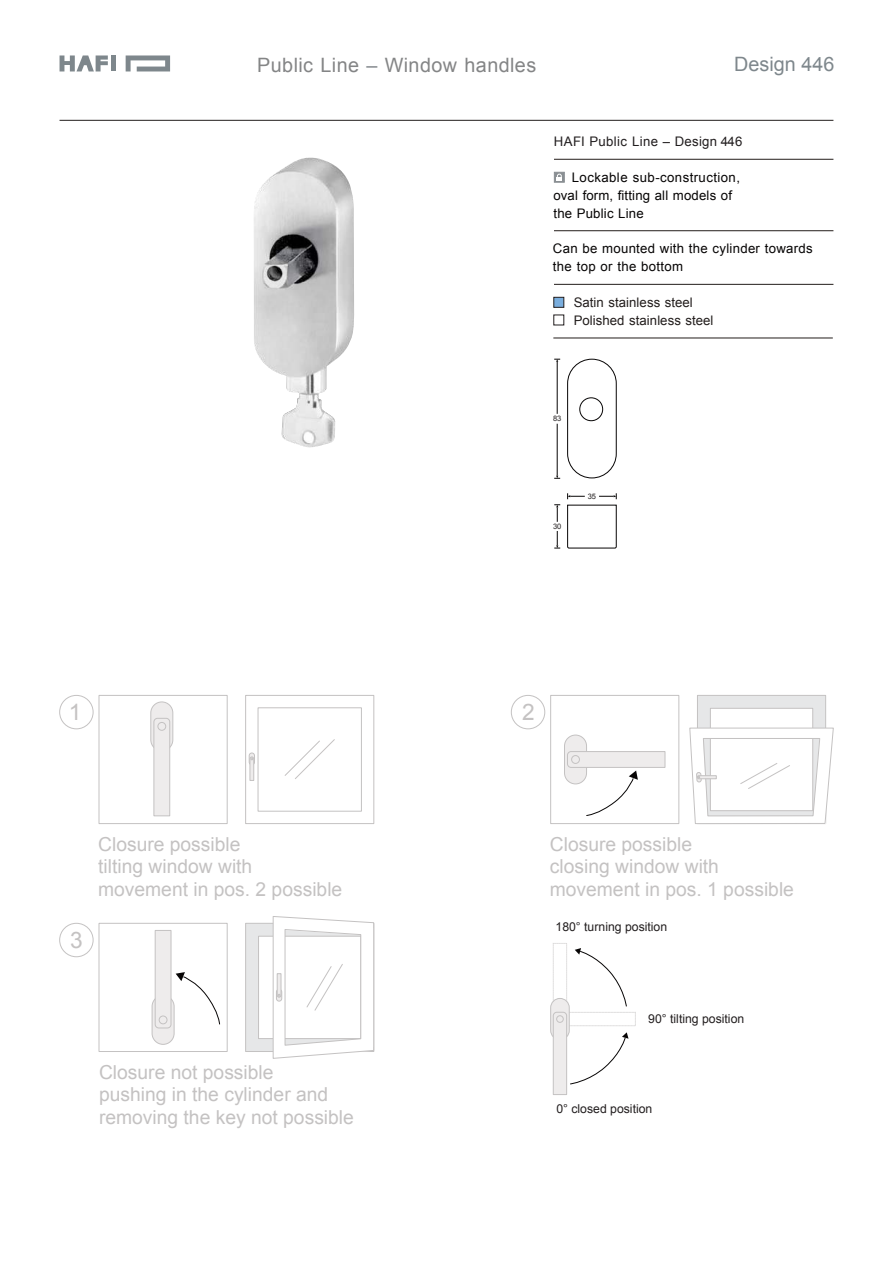
<style>
.page{position:relative;width:893px;height:1263px;background:#fff}
.page>*{position:absolute;margin:0;border:0;box-sizing:border-box;transform-origin:0 0}
.t1{font:22.65px "Arial";color:#c4c2c2}
.t2{font:19.8px "Arial";letter-spacing:.02em;color:#848586}
.t3{font:19.8px "Arial";color:#7e878c}
.t4{font:19.2px/22.8px "Arial";color:#c4c2c2}
.t5{font:13.2px/17.9px "Arial";letter-spacing:.02em;color:#070505}
.t6{font:13.2px/17.9px "Arial";letter-spacing:.005em;color:#231e1d}
.t7{font:13.2px "Arial";letter-spacing:.03em;color:#221e1f}
.t8{font:12.3px "Arial";color:#221e1f}
.t9{font:7.5px "Arial";color:#221e1f}
.s1{color:#8a8f93}
</style>
<div class="page">
<hr style="left:60px;top:120px;width:773px;height:1px;background:#231e1d">
<svg style="left:60px;top:55px;width:48px;height:16px"></svg>
<svg style="left:126px;top:55px;width:44px;height:16px"></svg>
<div style="left:111px;top:55px;width:5px;height:16px;background:#7e878c"></div>
<hr style="left:554px;top:159px;width:279px;height:1px;background:#231d1b">
<img style="left:254px;top:158px;width:100px;height:289px">
<hr style="left:554px;top:230px;width:279px;height:1px;background:#231d1b">
<hr style="left:554px;top:284px;width:279px;height:1px;background:#231d1b">
<div style="left:554px;top:172px;width:11px;height:11px;background:#8a8f93;border:1px solid #8a8f93"></div>
<svg style="left:556px;top:173px;width:6px;height:8px"></svg>
<hr style="left:553px;top:338px;width:280px;height:1px;background:#231d1b">
<div style="left:553px;top:297px;width:11px;height:11px;background:#7aaede;border:1px solid #221e1f"></div>
<hr style="left:557px;top:424px;width:1px;height:52px;background:#070505">
<hr style="left:557px;top:362px;width:1px;height:52px;background:#070505">
<svg style="left:554px;top:476px;width:6px;height:3px"></svg>
<svg style="left:554px;top:504px;width:6px;height:18px"></svg>
<svg style="left:554px;top:531px;width:6px;height:18px"></svg>
<svg style="left:567px;top:359px;width:50px;height:190px"></svg>
<div style="left:99px;top:695px;width:129px;height:129px;border:1px solid #c4c2c2"></div>
<div style="left:150px;top:701px;width:23px;height:50px;background:#eeecec;border:1px solid #c4c2c2;border-radius:11px"></div>
<svg style="left:153px;top:718px;width:17px;height:98px"></svg>
<div style="left:158px;top:722px;width:8px;height:9px;background:#eeecec;border:1px solid #c4c2c2;border-radius:50%"></div>
<div style="left:245px;top:695px;width:129px;height:129px;border:1px solid #c4c2c2"></div>
<div style="left:258px;top:707px;width:104px;height:105px;border:1px solid #c4c2c2"></div>
<svg style="left:285px;top:739px;width:50px;height:40px"></svg>
<svg style="left:249px;top:753px;width:6px;height:12px"></svg>
<svg style="left:250px;top:757px;width:4px;height:24px"></svg>
<div style="left:59px;top:695px;width:34px;height:34px;border:1px solid #c4c2c2;border-radius:50%"></div>
<div style="left:550px;top:695px;width:129px;height:129px;border:1px solid #c4c2c2"></div>
<div style="left:564px;top:735px;width:23px;height:49px;background:#eeecec;border:1px solid #c4c2c2;border-radius:11px"></div>
<svg style="left:567px;top:751px;width:99px;height:65px"></svg>
<div style="left:697px;top:695px;width:129px;height:129px;background:#e6e7e8;border:1px solid #c4c2c2"></div>
<div style="left:710px;top:708px;width:103px;height:103px;background:#fff;border:1px solid #c4c2c2"></div>
<svg style="left:689px;top:727px;width:145px;height:97px"></svg>
<div style="left:511px;top:695px;width:34px;height:34px;border:1px solid #c4c2c2;border-radius:50%"></div>
<svg style="left:550px;top:998px;width:20px;height:42px"></svg>
<svg style="left:552px;top:943px;width:84px;height:152px"></svg>
<div style="left:556px;top:1015px;width:8px;height:8px;background:#eeecec;border:1px solid #c4c2c2;border-radius:50%"></div>
<div style="left:152px;top:995px;width:22px;height:50px;background:#eeecec;border:1px solid #c4c2c2;border-radius:11px"></div>
<svg style="left:154px;top:930px;width:66px;height:99px"></svg>
<div style="left:99px;top:923px;width:129px;height:129px;border:1px solid #c4c2c2"></div>
<div style="left:245px;top:923px;width:129px;height:129px;background:#e6e7e8;border:1px solid #c4c2c2"></div>
<div style="left:258px;top:936px;width:103px;height:103px;background:#fff;border:1px solid #c4c2c2"></div>
<svg style="left:272px;top:916px;width:103px;height:143px"></svg>
<div style="left:59px;top:923px;width:34px;height:34px;border:1px solid #c4c2c2;border-radius:50%"></div>
<p class="t2" style="left:257px;top:52px;width:281px">Public Line <span class="s1">–</span> Window handles</p>
<p class="t3" style="left:734px;top:52px;width:102px">Design 446</p>
<p class="t7" style="left:554px;top:132px;width:190px">HAFI Public Line – Design 446</p>
<p class="t5" style="left:554px;top:168px;width:188px;text-indent:18px">Lockable sub-construction, oval form, 昀椀tting all models of the Public Line</p>
<p class="t5" style="left:553px;top:240px;width:261px">Can be mounted with the cylinder towards the top or the bottom</p>
<p class="t6" style="left:574px;top:294px;width:141px">Satin stainless steel<br>Polished stainless steel</p>
<p class="t9" style="left:553px;top:414px;width:10px">83</p>
<p class="t9" style="left:553px;top:521px;width:10px">30</p>
<p class="t9" style="left:588px;top:491px;width:10px">35</p>
<p class="t1" style="left:69px;top:697px;width:14px">1</p>
<p class="t1" style="left:70px;top:925px;width:14px">3</p>
<p class="t4" style="left:98px;top:833px;width:246px">Closure possible<br>tilting window with movement in pos. 2 possible</p>
<p class="t4" style="left:99px;top:1060px;width:256px">Closure not possible<br>pushing in the cylinder and removing the key not possible</p>
<p class="t1" style="left:522px;top:697px;width:14px">2</p>
<p class="t4" style="left:550px;top:833px;width:246px">Closure possible<br>closing window with movement in pos. 1 possible</p>
<p class="t8" style="left:555px;top:919px;width:113px">180° turning position</p>
<p class="t8" style="left:648px;top:1011px;width:98px">90° tilting position</p>
<p class="t8" style="left:556px;top:1100px;width:98px">0° closed position</p>
</div>
